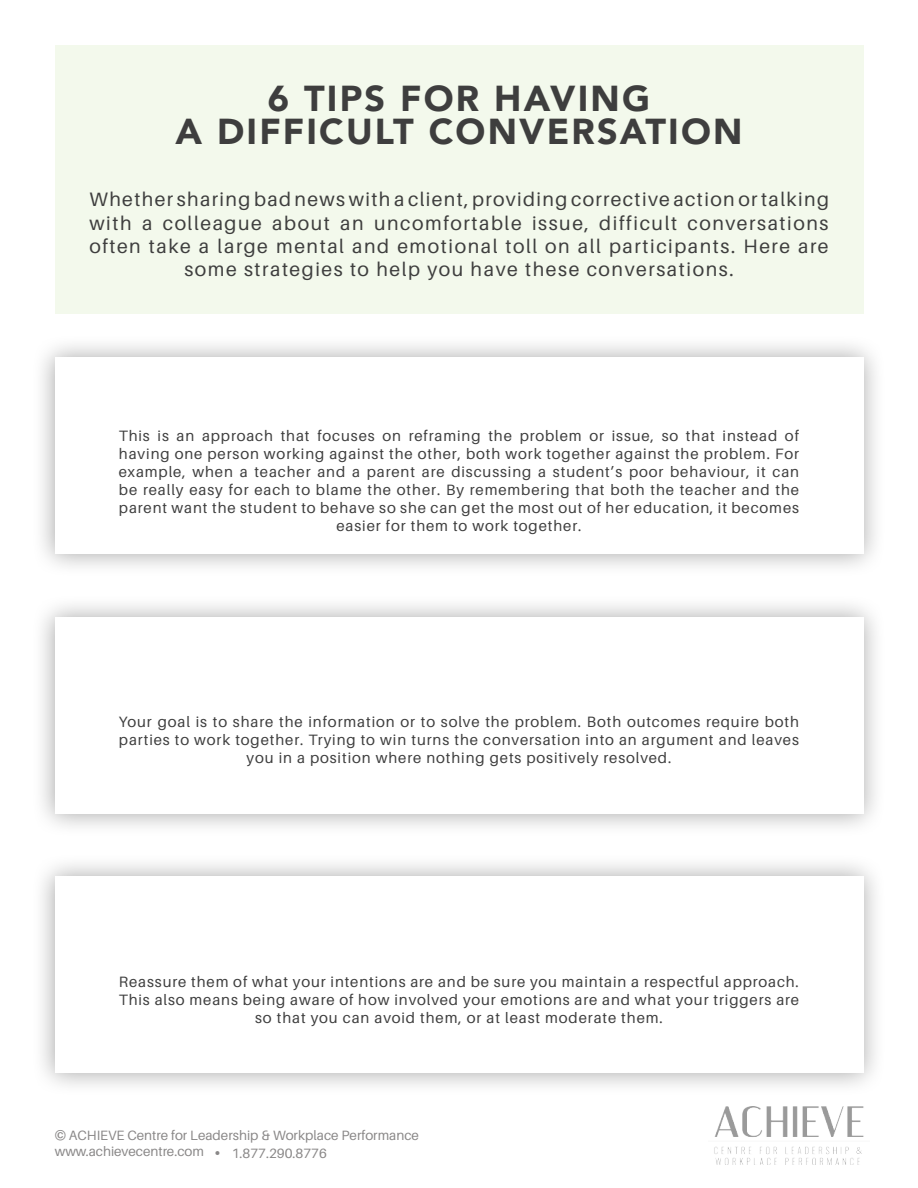
<style>
.page{position:relative;width:918px;height:1188px;background:#fff}
.page>*{position:absolute;margin:0;border:0;box-sizing:border-box;transform-origin:0 0}
.t1{font:900 36px/33px "Avenir";letter-spacing:.06em;color:#3e3e3e;text-align:center}
.t2{font:19.5px/23.4px "Aileron";letter-spacing:.08em;color:#3e3e3e;text-align:center}
.t3{font:15px/18px "Aileron";letter-spacing:.06em;color:#3e3e3e;text-align:center}
.t4{font:13.5px/16.2px "Aileron";color:#8a8888}
</style>
<div class="page">
<div style="left:32px;top:335px;width:854px;height:243px;background:#000;opacity:.35"></div>
<div style="left:55px;top:358px;width:808px;height:196px;background:#fff"></div>
<div style="left:232px;top:356px;width:455px;height:56px;background:#fff"></div>
<div style="left:32px;top:594px;width:854px;height:243px;background:#000;opacity:.35"></div>
<div style="left:55px;top:617px;width:808px;height:197px;background:#fff"></div>
<div style="left:165px;top:616px;width:588px;height:55px;background:#fff"></div>
<div style="left:32px;top:854px;width:854px;height:243px;background:#000;opacity:.35"></div>
<div style="left:55px;top:877px;width:808px;height:196px;background:#fff"></div>
<div style="left:198px;top:875px;width:522px;height:56px;background:#fff"></div>
<div style="left:55px;top:46px;width:808px;height:268px;background:#f3f9ec"></div>
<img style="left:714px;top:1107px;width:150px;height:58px">
<h1 class="t1" style="left:176px;top:82px;width:568px">6 TIPS FOR HAVING<br>A DIFFICULT CONVERSATION</h1>
<p class="t2" style="left:89px;top:189px;width:741px">Whether sharing bad news with a client, providing corrective action or talking with a colleague about an uncomfortable issue, difficult conversations often take a large mental and emotional toll on all participants. Here are some strategies to help you have these conversations.</p>
<p class="t3" style="left:119px;top:427px;width:682px">This is an approach that focuses on reframing the problem or issue, so that instead of having one person working against the other, both work together against the problem. For example, when a teacher and a parent are discussing a student’s poor behaviour, it can be really easy for each to blame the other. By remembering that both the teacher and the parent want the student to behave so she can get the most out of her education, it becomes easier for them to work together.</p>
<p class="t3" style="left:119px;top:714px;width:682px">Your goal is to share the information or to solve the problem. Both outcomes require both parties to work together. Trying to win turns the conversation into an argument and leaves you in a position where nothing gets positively resolved.</p>
<p class="t3" style="left:119px;top:973px;width:682px">Reassure them of what your intentions are and be sure you maintain a respectful approach.<br>This also means being aware of how involved your emotions are and what your triggers are so that you can avoid them, or at least moderate them.</p>
<p class="t4" style="left:55px;top:1128px;width:366px">© ACHIEVE Centre for Leadership &amp; Workplace Performance www.achievecentre.com • 1.877.290.8776</p>
</div>
